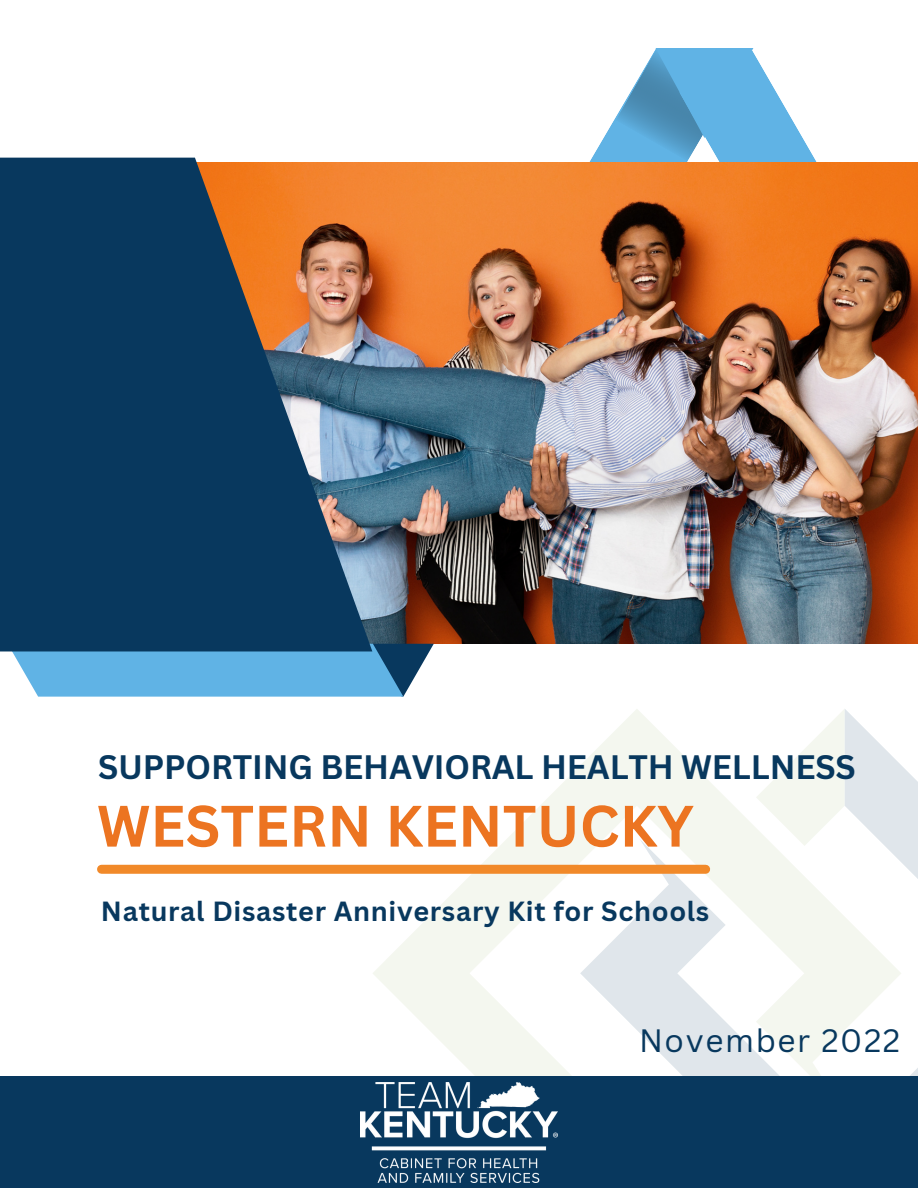
<style>
.page{position:relative;width:918px;height:1188px;background:#fff}
.page>*{position:absolute;margin:0;border:0;box-sizing:border-box;transform-origin:0 0}
.t1{font:700 57px "Canva Sans";color:#ec7421}
.t2{font:700 33px "Canva Sans";letter-spacing:-.005em;color:#08385e}
.t3{font:31.5px "Canva Sans";letter-spacing:.05em;color:#08385e}
.t4{font:700 27px "Canva Sans";letter-spacing:.025em;color:#08385e}
</style>
<div class="page">
<svg style="left:753px;top:52px;width:64px;height:110px"></svg>
<img style="left:372px;top:162px;width:546px;height:482px">
<svg style="left:8px;top:644px;width:426px;height:53px;background:#66aedb"></svg>
<svg style="left:615px;top:48px;width:138px;height:114px;background:#6eb2db"></svg>
<svg style="left:0;top:158px;width:372px;height:493px;background:#314b60"></svg>
<svg style="left:372px;top:766px;width:208px;height:310px"></svg>
<svg style="left:580px;top:709px;width:338px;height:367px"></svg>
<div style="left:102px;top:865px;width:604px;height:9px;background:#f18929"></div>
<div style="left:0;top:1076px;width:918px;height:112px;background:#08385e"></div>
<img style="left:360px;top:1082px;width:197px;height:100px">
<p class="t2" style="left:98px;top:744px;width:759px">SUPPORTING BEHAVIORAL HEALTH WELLNESS</p>
<h1 class="t1" style="left:97px;top:786px;width:598px">WESTERN KENTUCKY</h1>
<p class="t4" style="left:101px;top:892px;width:610px">Natural Disaster Anniversary Kit for Schools</p>
<p class="t3" style="left:639px;top:1019px;width:263px">November 2022</p>
</div>
